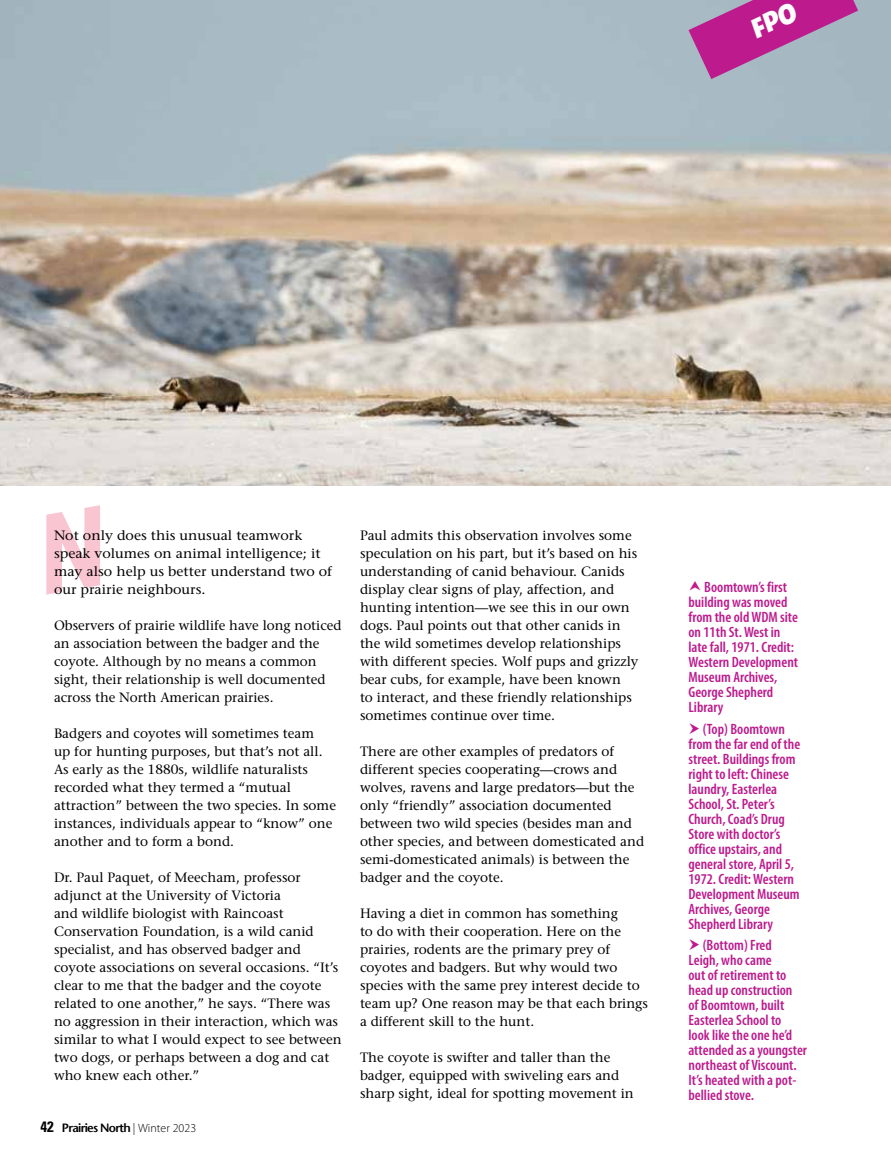
<style>
.page{position:relative;width:891px;height:1161px;background:#fff}
.page>*{position:absolute;margin:0;border:0;box-sizing:border-box;transform-origin:0 0}
.t1{font:600 condensed 15px/15px "Myriad Pro";color:#bd1a8d}
.t2{font:500 13.5px/18px "Stone Serif Std";color:#000}
.t3{font:500 13.5px/18px "Stone Serif Std";color:#000;scale:1.05 1}
.t4{font:600 12px "Stone Sans";letter-spacing:-.06em;color:#000}
.s1{font-family:"Univers LT Std";font-weight:700;font-stretch:condensed;font-size:15px}
.s2{font-family:"Myriad Pro";font-weight:300}
</style>
<div class="page">
<img style="left:0;top:0;width:891px;height:486px">
<svg style="left:689px;top:0;width:169px;height:79px"></svg>
<p class="t3" style="left:54px;top:526px;width:266px">Not only does this unusual teamwork speak volumes on animal intelligence; it may also help us better understand two of our prairie neighbours.</p>
<p class="t2" style="left:54px;top:616px;width:289px">Observers of prairie wildlife have long noticed an association between the badger and the coyote. Although by no means a common sight, their relationship is well documented across the North American prairies.</p>
<p class="t2" style="left:54px;top:724px;width:284px">Badgers and coyotes will sometimes team<br>up for hunting purposes, but that’s not all.<br>As early as the 1880s, wildlife naturalists recorded what they termed a “mutual attraction” between the two species. In some instances, individuals appear to “know” one another and to form a bond.</p>
<p class="t2" style="left:54px;top:868px;width:289px">Dr. Paul Paquet, of Meecham, professor adjunct at the University of Victoria<br>and wildlife biologist with Raincoast Conservation Foundation, is a wild canid specialist, and has observed badger and coyote associations on several occasions. “It’s clear to me that the badger and the coyote related to one another,” he says. “There was no aggression in their interaction, which was similar to what I would expect to see between two dogs, or perhaps between a dog and cat who knew each other.”</p>
<p class="t4" style="left:40px;top:1120px;width:157px"><span class="s1">42</span> Prairies North <span class="s2">| Winter 2023</span></p>
<p class="t2" style="left:360px;top:526px;width:280px">Paul admits this observation involves some speculation on his part, but it’s based on his understanding of canid behaviour. Canids display clear signs of play, affection, and hunting intention—we see this in our own dogs. Paul points out that other canids in the wild sometimes develop relationships with different species. Wolf pups and grizzly bear cubs, for example, have been known<br>to interact, and these friendly relationships sometimes continue over time.</p>
<p class="t2" style="left:360px;top:742px;width:286px">There are other examples of predators of different species cooperating—crows and wolves, ravens and large predators—but the only “friendly” association documented between two wild species (besides man and other species, and between domesticated and semi-domesticated animals) is between the badger and the coyote.</p>
<p class="t2" style="left:360px;top:904px;width:290px">Having a diet in common has something<br>to do with their cooperation. Here on the prairies, rodents are the primary prey of coyotes and badgers. But why would two species with the same prey interest decide to team up? One reason may be that each brings a different skill to the hunt.</p>
<p class="t2" style="left:360px;top:1048px;width:275px">The coyote is swifter and taller than the badger, equipped with swiveling ears and sharp sight, ideal for spotting movement in</p>
<p class="t1" style="left:688px;top:580px;width:111px;text-indent:16px">Boomtown’s first building was moved from the old WDM site on 11th St. West in late fall, 1971. Credit:<br>Western Development<br>Museum Archives,<br>George Shepherd<br>Library</p>
<p class="t1" style="left:688px;top:721px;width:113px;text-indent:14px">(Top) Boomtown from the far end of the street. Buildings from right to left: Chinese laundry, Easterlea<br>School, St. Peter’s<br>Church, Coad’s Drug<br>Store with doctor’s office upstairs, and general store, April 5,<br>1972. Credit: Western<br>Development Museum<br>Archives, George<br>Shepherd Library</p>
<p class="t1" style="left:688px;top:938px;width:120px;text-indent:14px">(Bottom) Fred<br>Leigh, who came<br>out of retirement to head up construction<br>of Boomtown, built<br>Easterlea School to<br>look like the one he’d attended as a youngster northeast of Viscount.<br>It’s heated with a pot&shy;bellied stove.</p>
</div>
